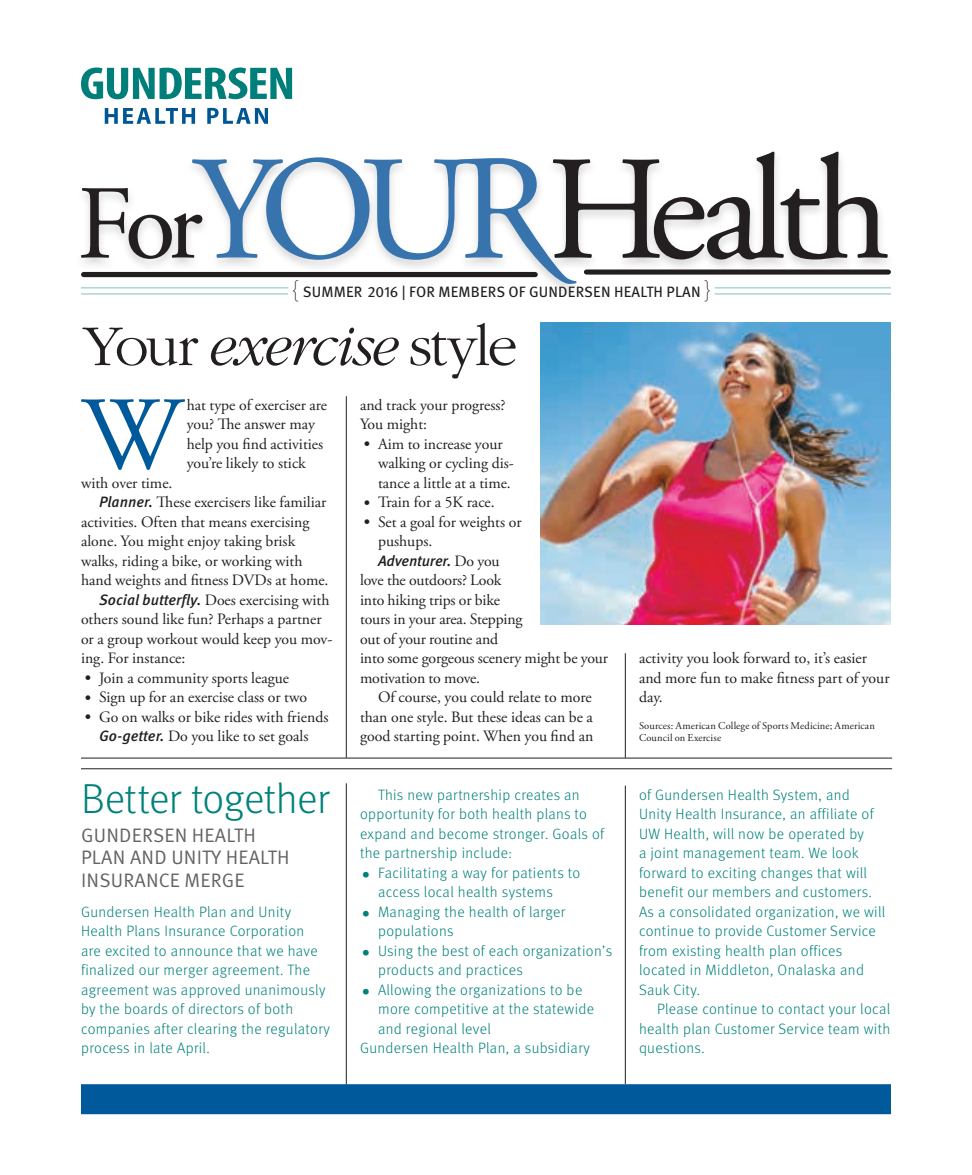
<style>
.page{position:relative;width:972px;height:1175px;background:#fff}
.page>*{position:absolute;margin:0;border:0;box-sizing:border-box;transform-origin:0 0}
.t1{font:103.95px "Adobe Garamond Pro";color:#00599b}
.t2{font:300 60px "ITC Garamond Std";letter-spacing:-.04em;color:#231f20}
.t3{font:300 42px "Meta OT";letter-spacing:-.015em;color:#00817a}
.t4{font:19.5px/22.5px "Meta OT Norm";letter-spacing:.01em;color:#636366}
.t5{font:15.75px/19.5px "Adobe Garamond Pro";color:#231f20}
.t6{font:300 15px/19.5px "Meta OT";letter-spacing:.025em;color:#00817a}
.t7{font:15px "Meta OT";letter-spacing:.01em;color:#231f20}
.t8{font:italic 500 15px "Meta OT";letter-spacing:-.01em;color:#231f20}
.t9{font:10.5px/12px "Adobe Garamond Pro";letter-spacing:.01em;color:#231f20}
.s1{font-weight:100;font-size:24px}
.s2{font-style:italic}
.s3{font-family:"ITC Garamond Std";font-weight:300;font-size:18px}
.s4{font-family:"Adobe Garamond Pro";font-weight:400;font-style:normal;font-size:15.75px}
.s5{font-family:"Meta OT";font-weight:500;font-style:italic;font-size:15px}
.s6{font-family:"ITC Garamond Std Ult Cond";font-weight:400;font-size:18px}
</style>
<div class="page">
<div style="left:81px;top:1084px;width:810px;height:30px;background:#00599b"></div>
<hr style="left:625px;top:785px;width:1px;height:299px;background:#231f20">
<hr style="left:346px;top:783px;width:1px;height:301px;background:#231f20">
<div style="left:73px;top:148px;width:822px;height:148px;background:#231f20;opacity:.19"></div>
<svg style="left:81px;top:152px;width:807px;height:132px"></svg>
<div style="left:84px;top:272px;width:451px;height:5px;background:#231f20"></div>
<div style="left:586px;top:269px;width:302px;height:5px;background:#231f20"></div>
<hr style="left:81px;top:287px;width:207px;height:1px;background:#85bfbe">
<hr style="left:81px;top:293px;width:207px;height:1px;background:#85bfbe">
<hr style="left:715px;top:287px;width:176px;height:1px;background:#85bfbe">
<hr style="left:715px;top:293px;width:176px;height:1px;background:#85bfbe">
<svg style="left:81px;top:68px;width:211px;height:31px"></svg>
<svg style="left:105px;top:108px;width:90px;height:16px"></svg>
<svg style="left:207px;top:108px;width:61px;height:16px"></svg>
<hr style="left:346px;top:396px;width:1px;height:365px;background:#231f20">
<hr style="left:625px;top:653px;width:1px;height:109px;background:#231f20">
<div style="left:81px;top:757px;width:811px;height:12px;background:#fff"></div>
<hr style="left:81px;top:757px;width:811px;height:1px;background:#231f20">
<hr style="left:81px;top:768px;width:811px;height:1px;background:#231f20">
<img style="left:541px;top:323px;width:350px;height:301px">
<p class="t7" style="left:292px;top:283px;width:420px"><span class="s1">{</span> SUMMER 2016 | FOR MEMBERS OF GUNDERSEN HEALTH PLAN <span class="s1">}</span></p>
<h2 class="t2" style="left:83px;top:314px;width:436px">Your <span class="s2">exercise</span> style</h2>
<p class="t5" style="left:360px;top:395px;width:147px">and track your progress?<br>You might:</p>
<p class="t5" style="left:378px;top:434px;width:137px;text-indent:-17px"><span class="s3">•</span> Aim to increase your walking or cycling dis&shy;tance a little at a time.</p>
<p class="t5" style="left:362px;top:493px;width:135px"><span class="s3">•</span> Train for a 5K race.</p>
<p class="t5" style="left:378px;top:512px;width:145px;text-indent:-17px"><span class="s3">•</span> Set a goal for weights or pushups.</p>
<p class="t8" style="left:378px;top:551px;width:123px">Adventurer. <span class="s4">Do you</span></p>
<p class="t5" style="left:360px;top:571px;width:250px">love the outdoors? Look<br>into hiking trips or bike<br>tours in your area. Stepping<br>out of your routine and<br>into some gorgeous scenery might be your motivation to move.</p>
<p class="t5" style="left:360px;top:688px;width:235px;text-align:justify;text-indent:18px">Of course, you could relate to more than one style. But these ideas can be a good starting point. When you find an</p>
<h1 class="t1" style="left:82px;top:373px;width:101px">W</h1>
<p class="t5" style="left:187px;top:395px;width:142px">hat type of exerciser are you? The answer may help you find activities you’re likely to stick</p>
<p class="t5" style="left:81px;top:473px;width:93px">with over time.</p>
<p class="t5" style="left:99px;top:493px;width:229px"><span class="s5">Planner.</span> These exercisers like familiar</p>
<p class="t5" style="left:81px;top:512px;width:230px">activities. Often that means exercising</p>
<p class="t5" style="left:81px;top:532px;width:216px">alone. You might enjoy taking brisk</p>
<p class="t5" style="left:81px;top:551px;width:223px">walks, riding a bike, or working with</p>
<p class="t5" style="left:81px;top:571px;width:249px">hand weights and fitness DVDs at home.</p>
<p class="t5" style="left:99px;top:590px;width:232px"><span class="s5">Social butterfly.</span> Does exercising with</p>
<p class="t5" style="left:81px;top:610px;width:242px">others sound like fun? Perhaps a partner</p>
<p class="t5" style="left:81px;top:629px;width:253px">or a group workout would keep you mov-</p>
<p class="t5" style="left:81px;top:649px;width:106px">ing. For instance:</p>
<p class="t5" style="left:82px;top:668px;width:208px"><span class="s3">•</span> Join a community sports league</p>
<p class="t5" style="left:82px;top:688px;width:226px"><span class="s3">•</span> Sign up for an exercise class or two</p>
<p class="t5" style="left:82px;top:707px;width:247px;text-align:center"><span class="s3">•</span> Go on walks or bike rides with friends<br><span class="s5">Go-getter.</span> Do you like to set goals</p>
<h3 class="t3" style="left:81px;top:774px;width:250px">Better together</h3>
<h3 class="t4" style="left:81px;top:824px;width:210px">GUNDERSEN HEALTH<br>PLAN AND UNITY HEALTH<br>INSURANCE MERGE</h3>
<p class="t6" style="left:81px;top:902px;width:250px">Gundersen Health Plan and Unity Health Plans Insurance Corporation<br>are excited to announce that we have finalized our merger agreement. The agreement was approved unanimously by the boards of directors of both companies after clearing the regulatory process in late April.</p>
<p class="t6" style="left:360px;top:785px;width:246px;text-indent:18px">This new partnership creates an opportunity for both health plans to expand and become stronger. Goals of the partnership include:</p>
<p class="t6" style="left:378px;top:863px;width:204px;text-indent:-17px"><span class="s6">•</span> Facilitating a way for patients to access local health systems</p>
<p class="t6" style="left:378px;top:902px;width:189px;text-indent:-17px"><span class="s6">•</span> Managing the health of larger populations</p>
<p class="t6" style="left:378px;top:941px;width:236px;text-indent:-17px"><span class="s6">•</span> Using the best of each organization’s products and practices</p>
<p class="t6" style="left:362px;top:980px;width:222px"><span class="s6">•</span> Allowing the organizations to be</p>
<p class="t6" style="left:378px;top:999px;width:218px">more competitive at the statewide</p>
<p class="t6" style="left:378px;top:1019px;width:114px">and regional level</p>
<p class="t6" style="left:360px;top:1038px;width:231px">Gundersen Health Plan, a subsidiary</p>
<p class="t5" style="left:639px;top:649px;width:252px">activity you look forward to, it’s easier and more fun to make fitness part of your day.</p>
<p class="t9" style="left:639px;top:720px;width:238px">Sources: American College of Sports Medicine; American<br>Council on Exercise</p>
<p class="t6" style="left:639px;top:785px;width:248px">of Gundersen Health System, and Unity Health Insurance, an affiliate of UW Health, will now be operated by<br>a joint management team. We look forward to exciting changes that will benefit our members and customers.<br>As a consolidated organization, we will continue to provide Customer Service from existing health plan offices located in Middleton, Onalaska and Sauk City.</p>
<p class="t6" style="left:639px;top:999px;width:253px;text-align:justify;text-indent:18px">Please continue to contact your local health plan Customer Service team with questions.</p>
</div>
